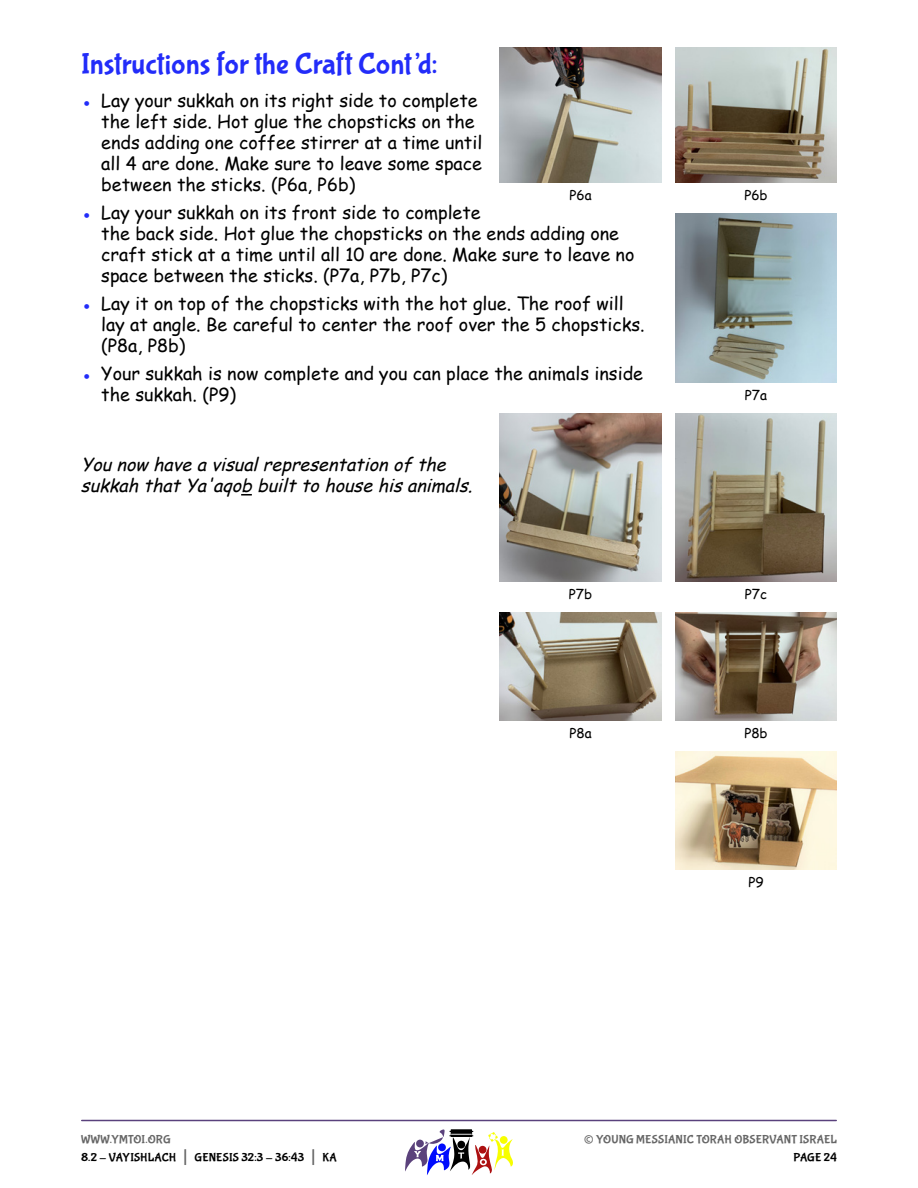
<style>
.page{position:relative;width:918px;height:1188px;background:#fff}
.page>*{position:absolute;margin:0;border:0;box-sizing:border-box;transform-origin:0 0}
.t1{font:30px "Bubblegum Sans";color:#222cf9}
.t2{font:27px "Bubblegum Sans";color:#666}
.t3{font:18px/21px "Comic Sans MS";color:#000}
.t4{font:italic 18px/21.6px "Comic Sans MS";color:#000}
.t5{font:13.5px "Comic Sans MS";color:#000}
.t6{font:12px/18px "Bubblegum Sans";letter-spacing:.01em;color:#000}
.t7{font:12px "Bubblegum Sans";letter-spacing:.01em;color:#666}
.s1{color:#222cf9}
.s2{color:#666}
.s3{font-size:21px;color:#666}
</style>
<div class="page">
<hr style="left:82px;top:1120px;width:754px;height:1px;background:#59417c">
<svg style="left:405px;top:1129px;width:108px;height:46px"></svg>
<svg style="left:241px;top:494px;width:11px;height:2px"></svg>
<img style="left:500px;top:613px;width:162px;height:108px">
<img style="left:675px;top:613px;width:162px;height:108px">
<img style="left:500px;top:47px;width:162px;height:135px">
<img style="left:675px;top:47px;width:162px;height:135px">
<img style="left:675px;top:213px;width:162px;height:169px">
<img style="left:500px;top:413px;width:162px;height:169px">
<img style="left:675px;top:413px;width:162px;height:169px">
<img style="left:675px;top:752px;width:162px;height:117px">
<h1 class="t1" style="left:81px;top:51px;width:358px">Instructions for the Craft Cont’d:</h1>
<p class="t3" style="left:101px;top:92px;width:383px;text-indent:-20px"><span class="s1">●</span> Lay your sukkah on its right side to complete the left side. Hot glue the chopsticks on the ends adding one coffee stirrer at a time until all 4 are done. Make sure to leave some space between the sticks. (P6a, P6b)</p>
<p class="t3" style="left:101px;top:204px;width:535px;text-indent:-20px"><span class="s1">●</span> Lay your sukkah on its front side to complete<br>the back side. Hot glue the chopsticks on the ends adding one craft stick at a time until all 10 are done. Make sure to leave no space between the sticks. (P7a, P7b, P7c)</p>
<p class="t3" style="left:101px;top:295px;width:545px;text-indent:-20px"><span class="s1">●</span> Lay it on top of the chopsticks with the hot glue. The roof will lay at angle. Be careful to center the roof over the 5 chopsticks. (P8a, P8b)</p>
<p class="t3" style="left:101px;top:364px;width:543px;text-indent:-20px"><span class="s1">●</span> Your sukkah is now complete and you can place the animals inside the sukkah. (P9)</p>
<p class="t5" style="left:569px;top:189px;width:24px">P6a</p>
<p class="t5" style="left:744px;top:189px;width:25px">P6b</p>
<p class="t5" style="left:745px;top:389px;width:24px">P7a</p>
<p class="t4" style="left:81px;top:455px;width:397px">You now have a visualrepresentation of the sukkah that Ya'aqob built to house his animals.</p>
<p class="t5" style="left:569px;top:588px;width:25px">P7b</p>
<p class="t5" style="left:745px;top:588px;width:24px">P7c</p>
<p class="t5" style="left:569px;top:728px;width:24px">P8a</p>
<p class="t5" style="left:744px;top:728px;width:25px">P8b</p>
<p class="t5" style="left:748px;top:876px;width:17px">P9</p>
<p class="t6" style="left:81px;top:1130px;width:258px"><span class="s2">WWW.YMTOI.ORG<br></span>8.2 - VAYISHLACH <span class="s3">|</span> GENESIS 32:3 - 36:43 <span class="s3">|</span> KA</p>
<h2 class="t2" style="left:584px;top:1128px;width:12px">©</h2>
<p class="t7" style="left:596px;top:1134px;width:242px">YOUNG MESSIANIC TORAH OBSERVANT ISRAEL</p>
<p class="t6" style="left:793px;top:1148px;width:45px">PAGE 24</p>
</div>
